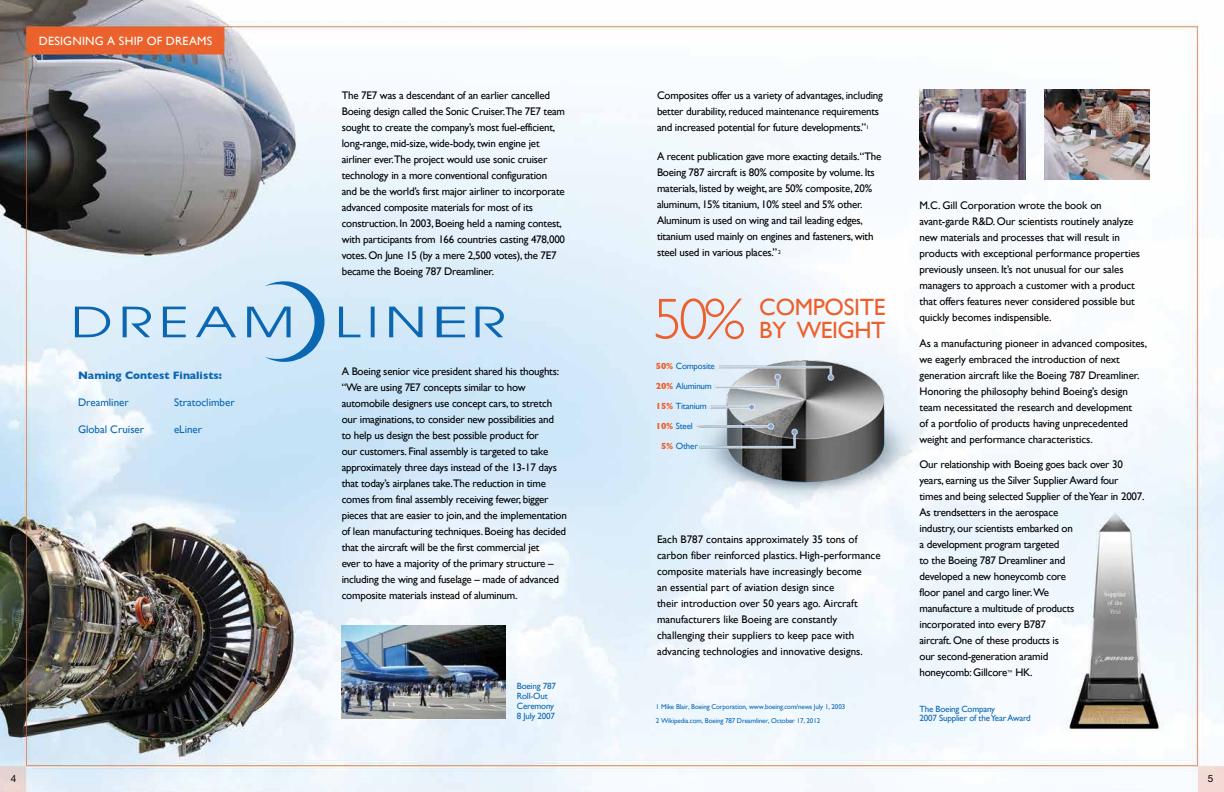
<style>
.page{position:relative;width:1224px;height:792px;background:#fff}
.page>*{position:absolute;margin:0;border:0;box-sizing:border-box;transform-origin:0 0}
.t1{font:300 58px "Gill Sans";color:#ec602c}
.t2{font:23.6px/23.5px "Gill Sans";letter-spacing:-.015em;color:#ec602c}
.t3{font:12px "Gill Sans";letter-spacing:.02em;color:#fff}
.t4{font:11px/16px "Gill Sans";letter-spacing:-.02em;color:#000}
.t5{font:11px/16px "Gill Sans";color:#000}
.t6{font:11px "Gill Sans";color:#0b67b2}
.t7{font:700 11px "Gill Sans";color:#0b67b2}
.t8{font:10px "Helvetica Neue";color:#000}
.t9{font:9px/10px "Gill Sans";letter-spacing:-.02em;color:#0b67b2}
.t10{font:7px/13.5px "Gill Sans";letter-spacing:-.02em;color:#0b67b2}
.s1{font-weight:700;color:#ec602c}
</style>
<div class="page">
<img style="left:0;top:0;width:1224px;height:792px">
<svg style="left:75px;top:281px;width:429px;height:81px;background:#bfdbf0"></svg>
<img style="left:342px;top:626px;width:164px;height:93px">
<img style="left:920px;top:90px;width:106px;height:90px">
<img style="left:1044px;top:90px;width:105px;height:90px">
<img style="left:691px;top:361px;width:230px;height:140px">
<p class="t3" style="left:39px;top:34px;width:175px">DESIGNING A SHIP OF DREAMS</p>
<p class="t7" style="left:78px;top:369px;width:145px">Naming Contest Finalists:</p>
<p class="t6" style="left:78px;top:396px;width:52px">Dreamliner</p>
<p class="t6" style="left:174px;top:396px;width:62px">Stratoclimber</p>
<p class="t6" style="left:78px;top:423px;width:68px">Global Cruiser</p>
<p class="t6" style="left:174px;top:423px;width:30px">eLiner</p>
<p class="t4" style="left:342px;top:87px;width:225px">The 7E7 was a descendant of an earlier cancelled Boeing design called the Sonic Cruiser.The 7E7 team sought to create the company’s most fuel-efficient, long-range, mid-size, wide-body, twin engine jet airliner ever.The project would use sonic cruiser technology in a more conventional configuration and be the world’s first major airliner to incorporate advanced composite materials for most of its construction. In 2003, Boeing held a naming contest, with participants from 166 countries casting 478,000 votes. On June 15 (by a mere 2,500 votes), the 7E7 became the Boeing 787 Dreamliner.</p>
<p class="t4" style="left:342px;top:363px;width:227px">A Boeing senior vice president shared his thoughts: “We are using 7E7 concepts similar to how automobile designers use concept cars, to stretch our imaginations, to consider new possibilities and<br>to help us design the best possible product for<br>our customers. Final assembly is targeted to take approximately three days instead of the 13-17 days that today’s airplanes take.The reduction in time comes from final assembly receiving fewer, bigger pieces that are easier to join, and the implementation of lean manufacturing techniques. Boeing has decided that the aircraft will be the first commercial jet<br>ever to have a majority of the primary structure – including the wing and fuselage – made of advanced composite materials instead of aluminum.</p>
<p class="t9" style="left:517px;top:680px;width:41px">Boeing 787<br>Roll-Out<br>Ceremony<br>8 July 2007</p>
<p class="t4" style="left:657px;top:87px;width:227px">Composites offer us a variety of advantages, including better durability, reduced maintenance requirements and increased potential for future developments.”<sup>1</sup></p>
<p class="t4" style="left:657px;top:149px;width:226px">A recent publication gave more exacting details.“The Boeing 787 aircraft is 80% composite by volume. Its materials, listed by weight, are 50% composite, 20% aluminum, 15% titanium, 10% steel and 5% other.<br>Aluminum is used on wing and tail leading edges, titanium used mainly on engines and fasteners, with steel used in various places.” <sup>2</sup></p>
<h1 class="t1" style="left:653px;top:286px;width:93px">50%</h1>
<h2 class="t2" style="left:759px;top:295px;width:128px">COMPOSITE<br>BY WEIGHT</h2>
<p class="t9" style="left:656px;top:361px;width:61px"><span class="s1">50%</span> Composite</p>
<p class="t9" style="left:656px;top:381px;width:57px"><span class="s1">20%</span> Aluminum</p>
<p class="t9" style="left:656px;top:401px;width:52px"><span class="s1">15%</span> Titanium</p>
<p class="t9" style="left:656px;top:421px;width:38px"><span class="s1">10%</span> Steel</p>
<p class="t9" style="left:661px;top:441px;width:38px"><span class="s1">5%</span> Other</p>
<p class="t5" style="left:657px;top:532px;width:225px">Each B787 contains approximately 35 tons of carbon fiber reinforced plastics. High-performance composite materials have increasingly become<br>an essential part of aviation design since<br>their introduction over 50 years ago. Aircraft manufacturers like Boeing are constantly challenging their suppliers to keep pace with advancing technologies and innovative designs.</p>
<p class="t10" style="left:656px;top:700px;width:191px">1 Mike Blair, Boeing Corporation, www.boeing.com/news July 1, 2003<br>2 Wikipedia.com, Boeing 787 Dreamliner, October 17, 2012</p>
<p class="t4" style="left:920px;top:197px;width:222px">M.C. Gill Corporation wrote the book on avant-garde R&amp;D. Our scientists routinely analyze new materials and processes that will result in products with exceptional performance properties previously unseen. It’s not unusual for our sales managers to approach a customer with a product that offers features never considered possible but quickly becomes indispensible.</p>
<p class="t4" style="left:920px;top:335px;width:229px">As a manufacturing pioneer in advanced composites, we eagerly embraced the introduction of next generation aircraft like the Boeing 787 Dreamliner.<br>Honoring the philosophy behind Boeing’s design team necessitated the research and development<br>of a portfolio of products having unprecedented weight and performance characteristics.</p>
<p class="t4" style="left:920px;top:456px;width:227px">Our relationship with Boeing goes back over 30 years, earning us the Silver Supplier Award four<br>times and being selected Supplier of the Year in 2007.<br>As trendsetters in the aerospace<br>industry, our scientists embarked on<br>a development program targeted<br>to the Boeing 787 Dreamliner and<br>developed a new honeycomb core<br>floor panel and cargo liner. We<br>manufacture a multitude of products<br>incorporated into every B787<br>aircraft. One of these products is<br>our second-generation aramid<br>honeycomb: Gillcore<sup>™</sup> HK.</p>
<p class="t9" style="left:920px;top:703px;width:113px">The Boeing Company<br>2007 Supplier of the Year Award</p>
<p class="t8" style="left:11px;top:773px;width:7px">4</p>
<p class="t8" style="left:1208px;top:773px;width:7px">5</p>
</div>
